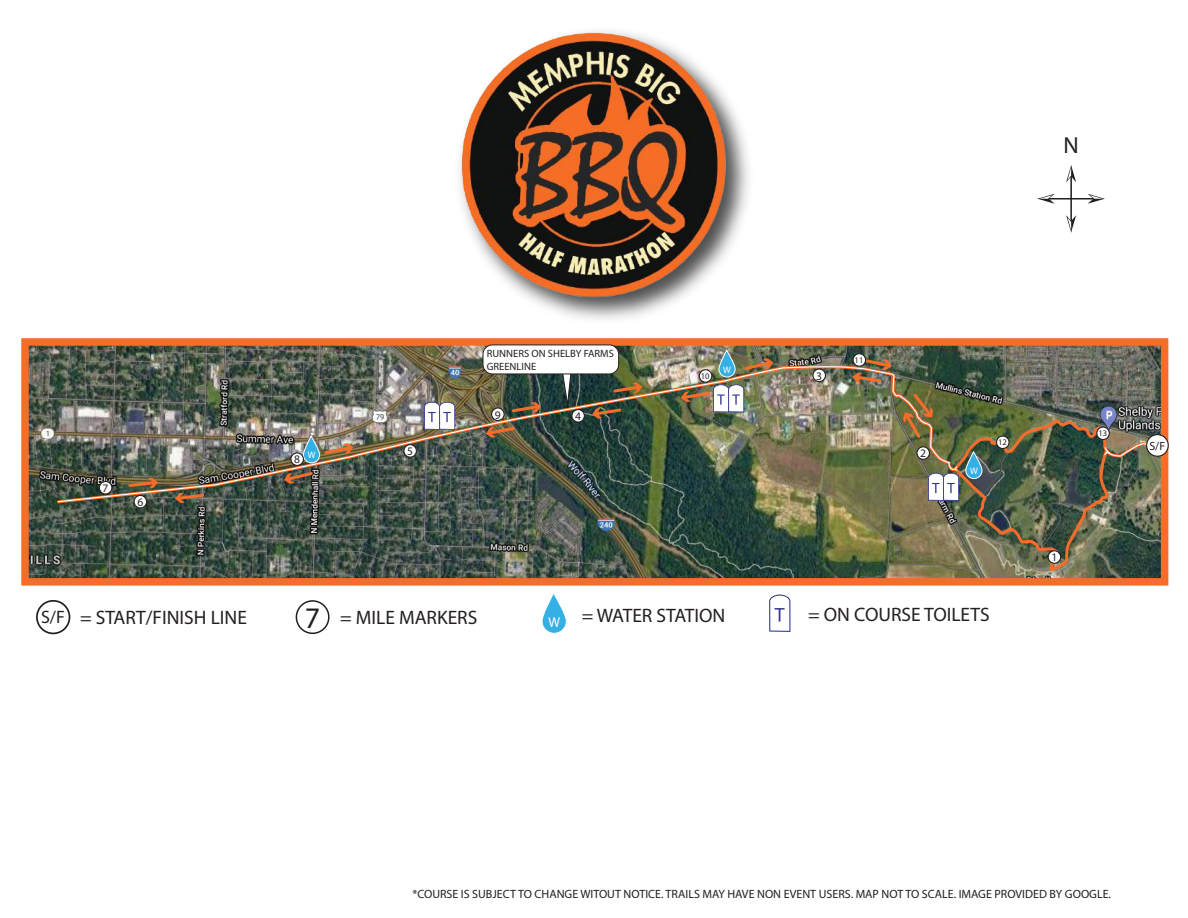
<style>
.page{position:relative;width:1188px;height:918px;background:#fff}
.page>*{position:absolute;margin:0;border:0;box-sizing:border-box;transform-origin:0 0}
.t1{font:23.25px "Myriad Pro";color:#241f1f}
.t2{font:19.5px "Myriad Pro";color:#241f1f}
.t3{font:12px "Myriad Pro";color:#241f1f}
.t4{font:11.85px "Myriad Pro";color:#241f1f}
.t5{font:11.55px "Myriad Pro";color:#241f1f}
.t6{font:10.5px/12.6px "Myriad Pro";color:#241f1f}
.t7{font:8.55px "Myriad Pro";color:#241f1f}
.s1{font-size:18px}
.s2{font-size:30px}
</style>
<div class="page">
<img style="left:30px;top:347px;width:1129px;height:230px">
<div style="left:21px;top:338px;width:1147px;height:248px;border:8px solid #f66d29"></div>
<img style="left:563px;top:126px;width:186px;height:194px">
<img style="left:459px;top:31px;width:281px;height:282px">
<img style="left:55px;top:366px;width:1101px;height:213px">
<img style="left:57px;top:366px;width:901px;height:137px">
<hr style="left:1070px;top:175px;width:2px;height:48px;background:#241f1f">
<svg style="left:1066px;top:165px;width:10px;height:17px"></svg>
<svg style="left:1066px;top:215px;width:10px;height:17px"></svg>
<hr style="left:1047px;top:198px;width:48px;height:2px;background:#241f1f">
<svg style="left:1088px;top:194px;width:17px;height:10px"></svg>
<svg style="left:1038px;top:194px;width:17px;height:10px"></svg>
<div style="left:36px;top:600px;width:34px;height:34px;border:2px solid #241f1f;border-radius:50%"></div>
<div style="left:296px;top:600px;width:34px;height:34px;border:2px solid #241f1f;border-radius:50%"></div>
<svg style="left:542px;top:593px;width:25px;height:40px"></svg>
<div style="left:541px;top:593px;width:26px;height:41px;border:1px solid #fff;border-radius:12px"></div>
<svg style="left:769px;top:595px;width:21px;height:37px"></svg>
<svg style="left:742px;top:358px;width:32px;height:14px"></svg>
<svg style="left:852px;top:357px;width:40px;height:27px"></svg>
<div style="left:1048px;top:551px;width:13px;height:12px;background:#fff;border-radius:50%"></div>
<div style="left:1048px;top:550px;width:13px;height:14px;border:1px solid #241f1f;border-radius:50%"></div>
<svg style="left:719px;top:350px;width:16px;height:27px"></svg>
<div style="left:719px;top:350px;width:17px;height:28px;border:1px solid #fff;border-radius:8px"></div>
<svg style="left:562px;top:374px;width:10px;height:38px"></svg>
<div style="left:483px;top:345px;width:136px;height:29px;background:#fff;border-radius:9px"></div>
<div style="left:483px;top:344px;width:136px;height:30px;border:1px solid #241f1f;border-radius:9px"></div>
<svg style="left:284px;top:470px;width:31px;height:14px"></svg>
<svg style="left:175px;top:492px;width:31px;height:11px"></svg>
<svg style="left:127px;top:478px;width:31px;height:11px"></svg>
<svg style="left:322px;top:443px;width:31px;height:13px"></svg>
<svg style="left:510px;top:402px;width:31px;height:12px"></svg>
<svg style="left:611px;top:382px;width:32px;height:12px"></svg>
<svg style="left:486px;top:425px;width:31px;height:13px"></svg>
<svg style="left:592px;top:407px;width:31px;height:12px"></svg>
<svg style="left:303px;top:436px;width:17px;height:27px"></svg>
<div style="left:303px;top:436px;width:17px;height:27px;border:1px solid #fff;border-radius:8px"></div>
<svg style="left:424px;top:402px;width:31px;height:28px"></svg>
<svg style="left:681px;top:384px;width:63px;height:28px"></svg>
<div style="left:1147px;top:435px;width:21px;height:21px;background:#fff;border-radius:50%"></div>
<div style="left:1146px;top:434px;width:23px;height:23px;border:1px solid #241f1f;border-radius:50%"></div>
<div style="left:853px;top:354px;width:13px;height:12px;background:#fff;border-radius:50%"></div>
<div style="left:853px;top:353px;width:13px;height:14px;border:1px solid #241f1f;border-radius:50%"></div>
<div style="left:699px;top:370px;width:13px;height:12px;background:#fff;border-radius:50%"></div>
<div style="left:699px;top:369px;width:13px;height:14px;border:1px solid #241f1f;border-radius:50%"></div>
<div style="left:813px;top:369px;width:12px;height:13px;background:#fff;border-radius:50%"></div>
<div style="left:812px;top:369px;width:14px;height:13px;border:1px solid #241f1f;border-radius:50%"></div>
<div style="left:572px;top:410px;width:12px;height:12px;background:#fff;border-radius:50%"></div>
<div style="left:571px;top:409px;width:14px;height:14px;border:1px solid #241f1f;border-radius:50%"></div>
<div style="left:492px;top:408px;width:12px;height:12px;background:#fff;border-radius:50%"></div>
<div style="left:491px;top:407px;width:14px;height:14px;border:1px solid #241f1f;border-radius:50%"></div>
<div style="left:404px;top:445px;width:12px;height:12px;background:#fff;border-radius:50%"></div>
<div style="left:403px;top:444px;width:14px;height:14px;border:1px solid #241f1f;border-radius:50%"></div>
<div style="left:291px;top:453px;width:12px;height:12px;background:#fff;border-radius:50%"></div>
<div style="left:290px;top:452px;width:14px;height:14px;border:1px solid #241f1f;border-radius:50%"></div>
<div style="left:134px;top:495px;width:13px;height:13px;background:#fff;border-radius:50%"></div>
<div style="left:134px;top:495px;width:13px;height:13px;border:1px solid #241f1f;border-radius:50%"></div>
<div style="left:99px;top:482px;width:13px;height:12px;background:#fff;border-radius:50%"></div>
<div style="left:99px;top:481px;width:13px;height:14px;border:1px solid #241f1f;border-radius:50%"></div>
<svg style="left:548px;top:617px;width:12px;height:10px"></svg>
<svg style="left:723px;top:366px;width:8px;height:7px"></svg>
<img style="left:903px;top:391px;width:251px;height:110px">
<svg style="left:308px;top:452px;width:8px;height:6px"></svg>
<h1 class="t1" style="left:1064px;top:131px;width:17px">N</h1>
<p class="t5" style="left:103px;top:481px;width:7px">7</p>
<p class="t5" style="left:137px;top:495px;width:7px">6</p>
<p class="t5" style="left:294px;top:452px;width:7px">8</p>
<p class="t5" style="left:407px;top:444px;width:7px">5</p>
<p class="t6" style="left:487px;top:347px;width:129px">RUNNERS ON SHELBY FARMS<br>GREENLINE</p>
<p class="t5" style="left:495px;top:408px;width:7px">9</p>
<p class="t5" style="left:575px;top:409px;width:7px">4</p>
<p class="t7" style="left:701px;top:371px;width:10px">10</p>
<p class="t5" style="left:816px;top:369px;width:7px">3</p>
<p class="t7" style="left:855px;top:355px;width:10px">11</p>
<p class="t5" style="left:920px;top:446px;width:7px">2</p>
<p class="t7" style="left:1098px;top:428px;width:10px">13</p>
<p class="t7" style="left:998px;top:437px;width:10px">12</p>
<p class="t4" style="left:1149px;top:438px;width:17px">S/F</p>
<h2 class="t2" style="left:41px;top:605px;width:207px"><span class="s1">S/F</span> = START/FINISH LINE</h2>
<h2 class="t2" style="left:305px;top:605px;width:174px"><span class="s2">7</span> = MILE MARKERS</h2>
<h2 class="t2" style="left:582px;top:604px;width:145px">= WATER STATION</h2>
<h2 class="t2" style="left:808px;top:602px;width:183px">= ON COURSE TOILETS</h2>
<p class="t5" style="left:1051px;top:550px;width:7px">1</p>
<p class="t3" style="left:412px;top:886px;width:700px">*COURSE IS SUBJECT TO CHANGE WITOUT NOTICE. TRAILS MAY HAVE NON EVENT USERS. MAP NOT TO SCALE. IMAGE PROVIDED BY GOOGLE.</p>
</div>
